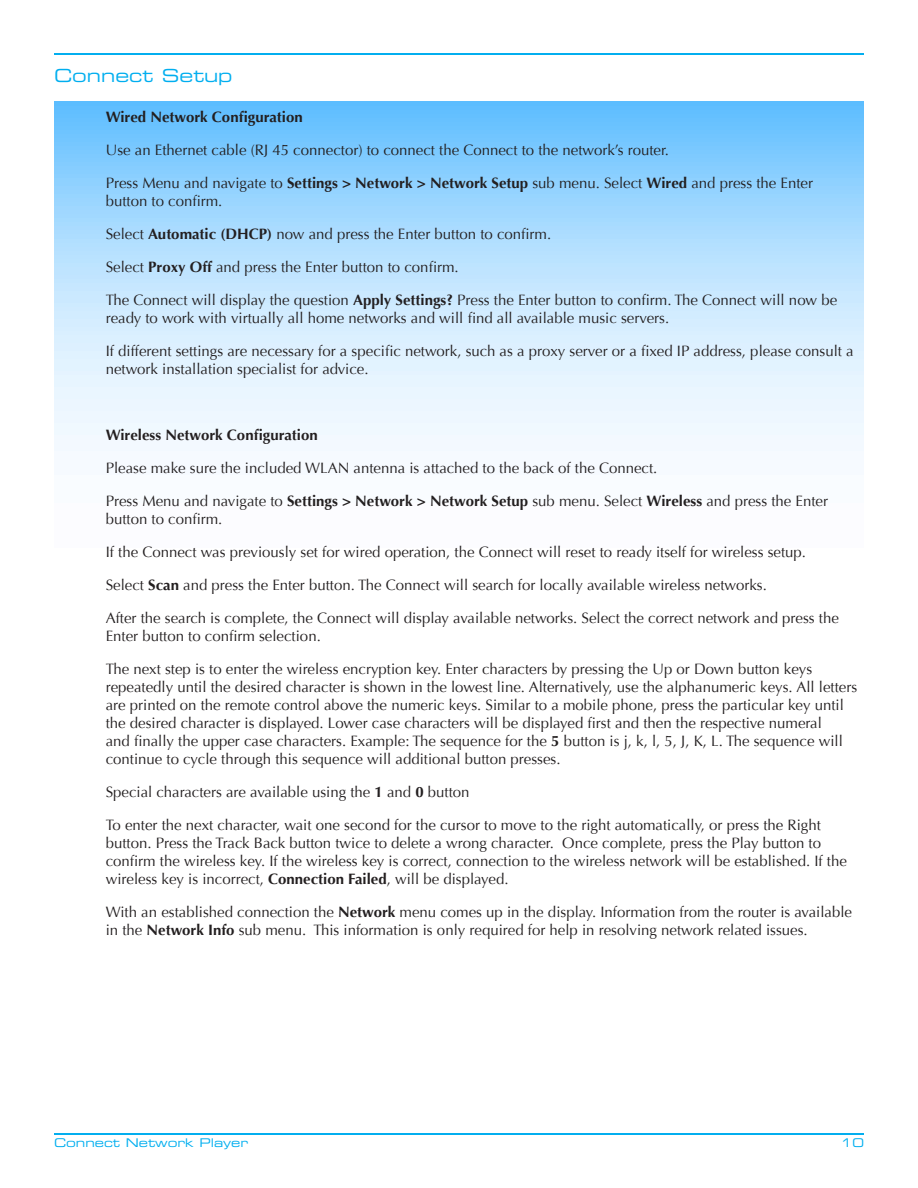
<style>
.page{position:relative;width:918px;height:1188px;background:#fff}
.page>*{position:absolute;margin:0;border:0;box-sizing:border-box;transform-origin:0 0}
.t1{font:18px "Eurostile Extended Two";color:#00aeef}
.t2{font:15px/18px "Optima";color:#231f20}
.t3{font:700 15px "Optima";color:#231f20}
.t4{font:12px "Eurostile Extended Two";color:#00aeef}
.s1{font-weight:700}
</style>
<div class="page">
<hr style="left:54px;top:53px;width:810px;height:2px;background:#00aeef">
<hr style="left:54px;top:1133px;width:810px;height:2px;background:#00aeef">
<svg style="left:54px;top:102px;width:810px;height:349px;background:#b8e1ff"></svg>
<p class="t1" style="left:54px;top:63px;width:180px">Connect Setup</p>
<p class="t3" style="left:106px;top:108px;width:198px">Wired Network Configuration</p>
<p class="t2" style="left:106px;top:141px;width:565px">Use an Ethernet cable (RJ 45 connector) to connect the Connect to the network’s router.</p>
<p class="t2" style="left:106px;top:174px;width:709px">Press Menu and navigate to <span class="s1">Settings &gt; Network &gt; Network Setup</span> sub menu. Select <span class="s1">Wired</span> and press the Enter button to confirm.</p>
<p class="t2" style="left:106px;top:225px;width:447px">Select <span class="s1">Automatic (DHCP)</span> now and press the Enter button to confirm.</p>
<p class="t2" style="left:106px;top:258px;width:354px">Select <span class="s1">Proxy Off</span> and press the Enter button to confirm.</p>
<p class="t2" style="left:106px;top:291px;width:733px">The Connect will display the question <span class="s1">Apply Settings?</span> Press the Enter button to confirm. The Connect will now be ready to work with virtually all home networks and will find all available music servers.</p>
<p class="t2" style="left:106px;top:342px;width:749px">If different settings are necessary for a specific network, such as a proxy server or a fixed IP address, please consult a network installation specialist for advice.</p>
<p class="t3" style="left:106px;top:426px;width:213px">Wireless Network Configuration</p>
<p class="t2" style="left:106px;top:459px;width:553px">Please make sure the included WLAN antenna is attached to the back of the Connect.</p>
<p class="t2" style="left:106px;top:492px;width:724px">Press Menu and navigate to <span class="s1">Settings &gt; Network &gt; Network Setup</span> sub menu. Select <span class="s1">Wireless</span> and press the Enter button to confirm.</p>
<p class="t2" style="left:106px;top:543px;width:702px">If the Connect was previously set for wired operation, the Connect will reset to ready itself for wireless setup.</p>
<p class="t2" style="left:106px;top:568px;width:735px;line-height:33px">Select <span class="s1">Scan</span> and press the Enter button. The Connect will search for locally available wireless networks.<br>After the search is complete, the Connect will display available networks. Select the correct network and press the</p>
<p class="t2" style="left:106px;top:627px;width:217px">Enter button to confirm selection.</p>
<p class="t2" style="left:106px;top:660px;width:753px">The next step is to enter the wireless encryption key. Enter characters by pressing the Up or Down button keys repeatedly until the desired character is shown in the lowest line. Alternatively, use the alphanumeric keys. All letters are printed on the remote control above the numeric keys. Similar to a mobile phone, press the particular key until the desired character is displayed. Lower case characters will be displayed first and then the respective numeral<br>and finally the upper case characters. Example: The sequence for the <span class="s1">5</span> button is j, k, l, 5, J, K, L. The sequence will continue to cycle through this sequence will additional button presses.</p>
<p class="t2" style="left:106px;top:783px;width:365px">Special characters are available using the <span class="s1">1</span> and <span class="s1">0</span> button</p>
<p class="t2" style="left:106px;top:816px;width:743px">To enter the next character, wait one second for the cursor to move to the right automatically, or press the Right button. Press the Track Back button twice to delete a wrong character. Once complete, press the Play button to confirm the wireless key. If the wireless key is correct, connection to the wireless network will be established. If the wireless key is incorrect, <span class="s1">Connection Failed</span>, will be displayed.</p>
<p class="t2" style="left:106px;top:903px;width:748px">With an established connection the <span class="s1">Network</span> menu comes up in the display. Information from the router is available in the <span class="s1">Network Info</span> sub menu. This information is only required for help in resolving network related issues.</p>
<p class="t4" style="left:54px;top:1135px;width:196px">Connect Network Player</p>
<p class="t4" style="left:841px;top:1135px;width:25px">10</p>
</div>
